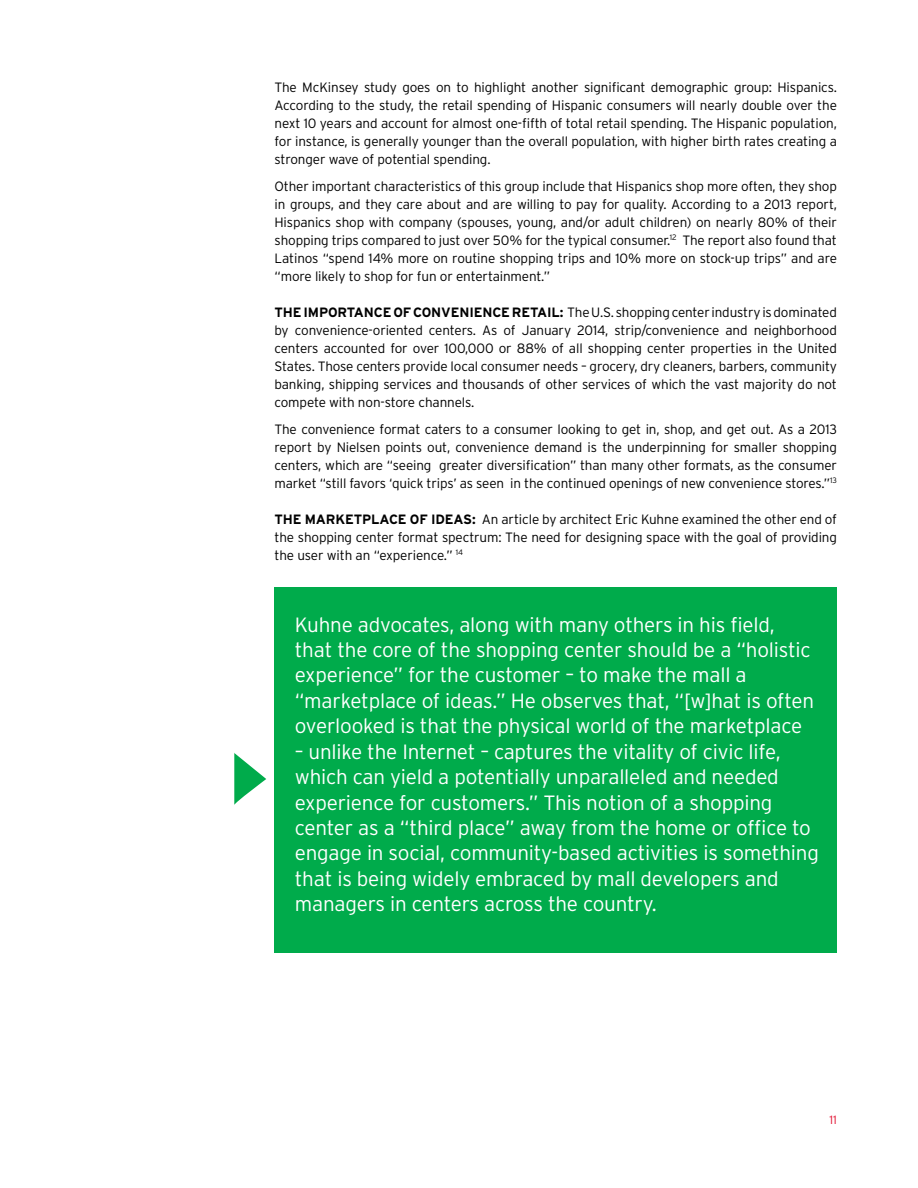
<style>
.page{position:relative;width:918px;height:1188px;background:#fff}
.page>*{position:absolute;margin:0;border:0;box-sizing:border-box;transform-origin:0 0}
.t1{font:300 20.7px/25.5px "Interstate";letter-spacing:-.01em;color:#fff}
.t2{font:300 13.5px/18px "Interstate";letter-spacing:-.01em;color:#000;text-align:justify}
.t3{font:300 12px "Interstate";color:#e31837}
.s1{font-weight:700}
</style>
<div class="page">
<div style="left:274px;top:588px;width:563px;height:365px;background:#00ab4b"></div>
<svg style="left:234px;top:753px;width:32px;height:52px"></svg>
<p class="t2" style="left:274px;top:78px;width:564px">The McKinsey study goes on to highlight another significant demographic group: Hispanics.<br>According to the study, the retail spending of Hispanic consumers will nearly double over the next 10 years and account for almost one-fifth of total retail spending. The Hispanic population, for instance, is generally younger than the overall population, with higher birth rates creating a stronger wave of potential spending.</p>
<p class="t2" style="left:274px;top:177px;width:564px">Other important characteristics of this group include that Hispanics shop more often, they shop in groups, and they care about and are willing to pay for quality. According to a 2013 report, Hispanics shop with company (spouses, young, and/or adult children) on nearly 80% of their shopping trips compared to just over 50% for the typical consumer.<sup>12</sup> The report also found that Latinos “spend 14% more on routine shopping trips and 10% more on stock-up trips” and are “more likely to shop for fun or entertainment.”</p>
<p class="t2" style="left:275px;top:303px;width:564px"><span class="s1">THE IMPORTANCE OF CONVENIENCE RETAIL:</span> The U.S. shopping center industry is dominated by convenience-oriented centers. As of January 2014, strip/convenience and neighborhood centers accounted for over 100,000 or 88% of all shopping center properties in the United States. Those centers provide local consumer needs – grocery, dry cleaners, barbers, community banking, shipping services and thousands of other services of which the vast majority do not compete with non-store channels.</p>
<p class="t2" style="left:275px;top:420px;width:564px">The convenience format caters to a consumer looking to get in, shop, and get out. As a 2013 report by Nielsen points out, convenience demand is the underpinning for smaller shopping centers, which are “seeing greater diversification” than many other formats, as the consumer market “still favors ‘quick trips’ as seen in the continued openings of new convenience stores.”<sup>13</sup></p>
<p class="t2" style="left:274px;top:510px;width:564px"><span class="s1">THE MARKETPLACE OF IDEAS:</span> An article by architect Eric Kuhne examined the other end of the shopping center format spectrum: The need for designing space with the goal of providing the user with an “experience.” <sup>14</sup></p>
<p class="t1" style="left:295px;top:611px;width:521px">Kuhne advocates, along with many others in his field, that the core of the shopping center should be a “holistic experience” for the customer – to make the mall a “marketplace of ideas.” He observes that, “[w]hat is often overlooked is that the physical world of the marketplace</p>
<p class="t1" style="left:295px;top:739px;width:526px">– unlike the Internet – captures the vitality of civic life, which can yield a potentially unparalleled and needed experience for customers.” This notion of a shopping center as a “third place” away from the home or office to engage in social, community-based activities is something that is being widely embraced by mall developers and managers in centers across the country.</p>
<p class="t3" style="left:829px;top:1113px;width:9px">11</p>
</div>
